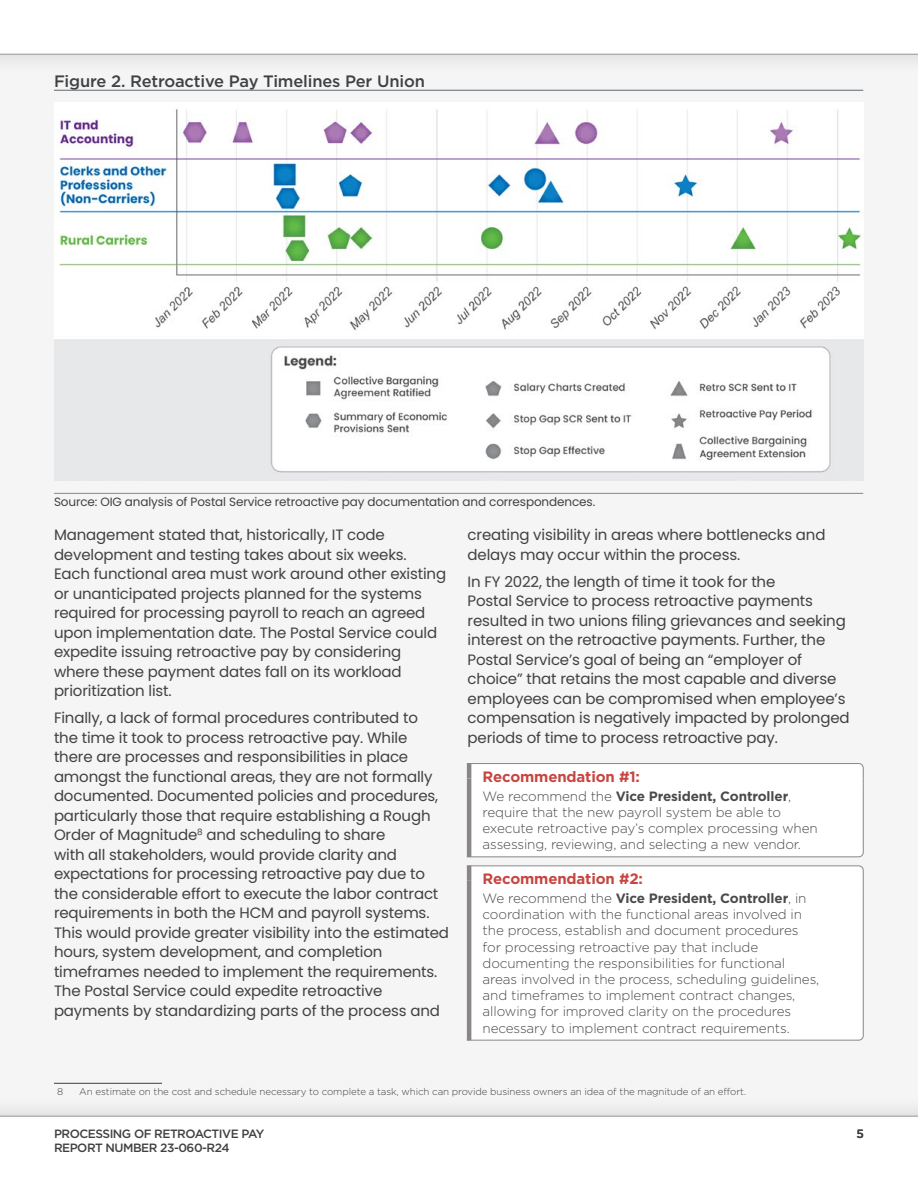
<style>
.page{position:relative;width:918px;height:1188px;background:#fff}
.page>*{position:absolute;margin:0;border:0;box-sizing:border-box;transform-origin:0 0}
.t1{font:500 16.5px "Gotham";letter-spacing:-.01em;color:#414042}
.t2{font:15px/19.5px "Poppins";letter-spacing:-.01em;color:#414042}
.t3{font:700 15px "Gotham";letter-spacing:-.01em;color:#c74641}
.t4{font:300 13.5px/16.2px "Gotham";letter-spacing:-.01em;color:#4b4a4a}
.t5{font:12px "Poppins";letter-spacing:-.01em;color:#414042}
.t6{font:500 12px "Gotham";letter-spacing:-.04em;color:#414042}
.t7{font:300 9.75px "Gotham";letter-spacing:-.01em;color:#414042}
.s1{font-weight:700}
</style>
<div class="page">
<div style="left:0;top:0;width:918px;height:75px;background:#eee"></div>
<div style="left:0;top:0;width:918px;height:54px;background:#fff"></div>
<div style="left:0;top:1095px;width:918px;height:93px;background:#eee"></div>
<div style="left:0;top:1116px;width:918px;height:72px;background:#fff"></div>
<hr style="left:54px;top:90px;width:809px;height:1px;background:#5d696f">
<hr style="left:54px;top:493px;width:809px;height:1px;background:#8a8687">
<img style="left:54px;top:109px;width:809px;height:372px">
<hr style="left:54px;top:1083px;width:108px;height:1px;background:#3e3e3e">
<svg style="left:466px;top:763px;width:398px;height:94px"></svg>
<svg style="left:466px;top:865px;width:398px;height:15px"></svg>
<svg style="left:466px;top:880px;width:398px;height:161px"></svg>
<p class="t1" style="left:54px;top:72px;width:372px">Figure 2. Retroactive Pay Timelines Per Union</p>
<p class="t5" style="left:54px;top:494px;width:543px">Source: OIG analysis of Postal Service retroactive pay documentation and correspondences.</p>
<p class="t2" style="left:54px;top:525px;width:394px">Management stated that, historically, IT code development and testing takes about six weeks.<br>Each functional area must work around other existing or unanticipated projects planned for the systems required for processing payroll to reach an agreed upon implementation date. The Postal Service could expedite issuing retroactive pay by considering where these payment dates fall on its workload prioritization list.</p>
<p class="t2" style="left:54px;top:708px;width:396px">Finally, a lack of formal procedures contributed to<br>the time it took to process retroactive pay. While there are processes and responsibilities in place amongst the functional areas, they are not formally documented. Documented policies and procedures, particularly those that require establishing a Rough Order of Magnitude<sup>8</sup> and scheduling to share<br>with all stakeholders, would provide clarity and expectations for processing retroactive pay due to the considerable effort to execute the labor contract requirements in both the HCM and payroll systems.<br>This would provide greater visibility into the estimated hours, system development, and completion timeframes needed to implement the requirements.<br>The Postal Service could expedite retroactive payments by standardizing parts of the process and</p>
<p class="t2" style="left:468px;top:525px;width:359px">creating visibility in areas where bottlenecks and delays may occur within the process.</p>
<p class="t2" style="left:468px;top:572px;width:384px">In FY 2022, the length of time it took for the<br>Postal Service to process retroactive payments resulted in two unions filing grievances and seeking interest on the retroactive payments. Further, the Postal Service’s goal of being an “employer of choice” that retains the most capable and diverse employees can be compromised when employee’s compensation is negatively impacted by prolonged periods of time to process retroactive pay.</p>
<p class="t3" style="left:483px;top:768px;width:159px">Recommendation #1:</p>
<p class="t4" style="left:483px;top:788px;width:337px">We recommend the <span class="s1">Vice President, Controller</span>, require that the new payroll system be able to execute retroactive pay’s complex processing when assessing, reviewing, and selecting a new vendor.</p>
<p class="t3" style="left:483px;top:870px;width:162px">Recommendation #2:</p>
<p class="t4" style="left:483px;top:890px;width:338px">We recommend the <span class="s1">Vice President, Controller</span>, in coordination with the functional areas involved in the process, establish and document procedures for processing retroactive pay that include documenting the responsibilities for functional areas involved in the process, scheduling guidelines, and timeframes to implement contract changes, allowing for improved clarity on the procedures necessary to implement contract requirements.</p>
<p class="t7" style="left:57px;top:1086px;width:8px">8</p>
<p class="t7" style="left:79px;top:1086px;width:668px">An estimate on the cost and schedule necessary to complete a task, which can provide business owners an idea of the magnitude of an effort.</p>
<p class="t6" style="left:54px;top:1127px;width:212px">PROCESSING OF RETROACTIVE PAY</p>
<p class="t6" style="left:857px;top:1127px;width:9px">5</p>
<p class="t6" style="left:54px;top:1141px;width:177px">REPORT NUMBER 23-060-R24</p>
</div>
